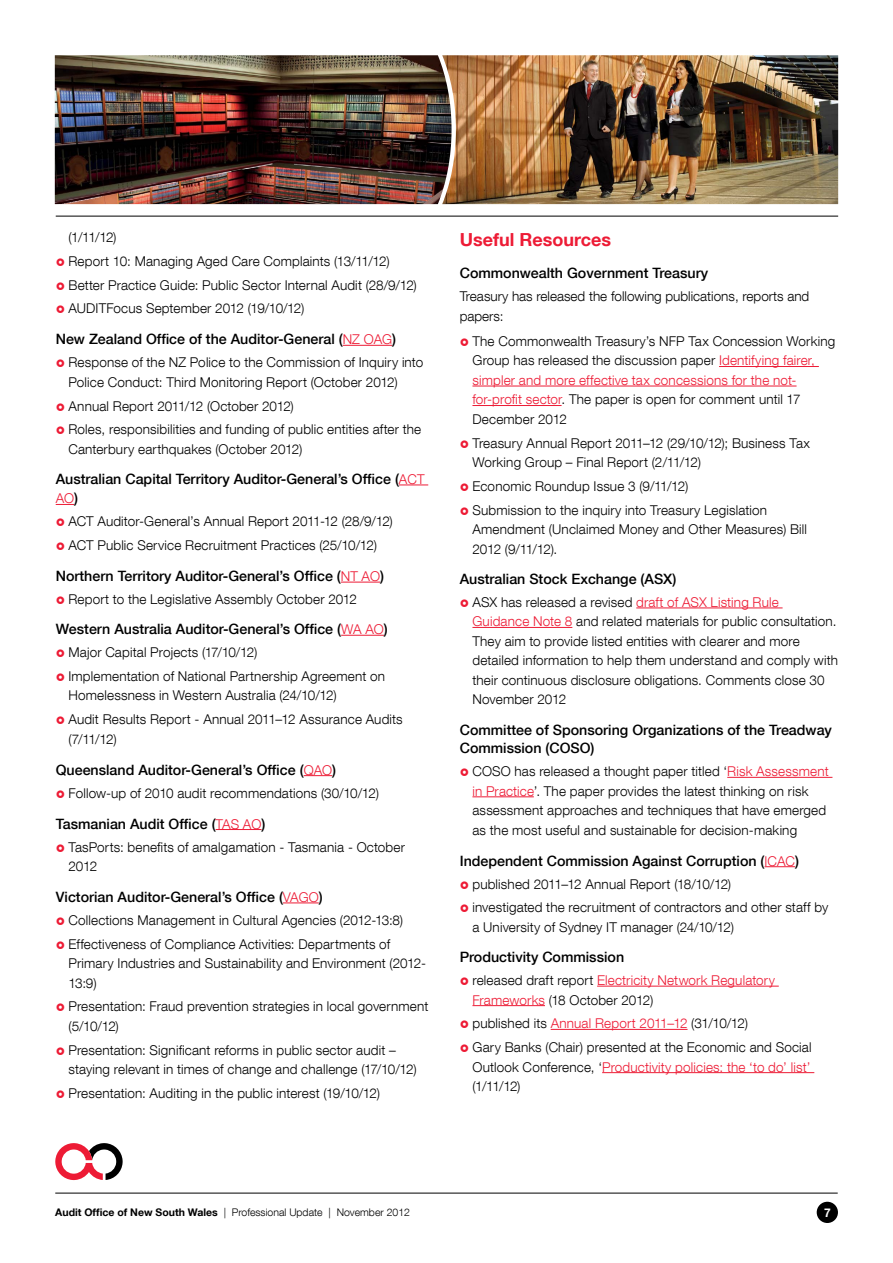
<style>
.page{position:relative;width:893px;height:1263px;background:#fff}
.page>*{position:absolute;margin:0;border:0;box-sizing:border-box;transform-origin:0 0}
.t1{font:700 18px "Helvetica Neue LT Com";color:#ed1b35}
.t2{font:500 14.25px/18.8px "Helvetica Neue LT Com";color:#000}
.t3{font:300 13.5px/19.5px "Helvetica Neue LT Com";letter-spacing:.01em;color:#000}
.t4{font:300 13.5px/19.5px "Helvetica Neue LT Com";letter-spacing:.01em;color:#ed1b35}
.t5{font:700 12px "Helvetica Neue LT Com";color:#fff}
.t6{font:300 10.5px "Helvetica Neue LT Com";color:#000}
.s1{font-weight:300;font-size:13.5px;color:#ed1b35}
.s2{color:#ed1b35}
.s3{font-weight:500;font-size:14.25px}
.s4{color:#000}
.s5{font-weight:700}
</style>
<div class="page">
<hr style="left:55px;top:1193px;width:783px;height:1px;background:#000">
<div style="left:817px;top:1202px;width:21px;height:21px;background:#000;border-radius:50%"></div>
<svg style="left:55px;top:1143px;width:68px;height:37px"></svg>
<img style="left:452px;top:55px;width:386px;height:149px">
<img style="left:55px;top:55px;width:397px;height:149px">
<hr style="left:56px;top:216px;width:782px;height:1px;background:#000">
<hr style="left:343px;top:345px;width:49px;height:1px;background:#ed1b35">
<svg style="left:399px;top:485px;width:29px;height:1px"></svg>
<svg style="left:56px;top:504px;width:18px;height:1px"></svg>
<hr style="left:341px;top:582px;width:39px;height:1px;background:#ed1b35">
<hr style="left:341px;top:635px;width:43px;height:1px;background:#ed1b35">
<svg style="left:304px;top:775px;width:28px;height:1px"></svg>
<hr style="left:216px;top:829px;width:45px;height:1px;background:#ed1b35">
<hr style="left:283px;top:902px;width:36px;height:1px;background:#ed1b35">
<hr style="left:719px;top:366px;width:100px;height:1px;background:#ed1b35">
<hr style="left:472px;top:386px;width:324px;height:1px;background:#ed1b35">
<hr style="left:472px;top:405px;width:90px;height:1px;background:#ed1b35">
<hr style="left:636px;top:608px;width:147px;height:1px;background:#ed1b35">
<hr style="left:472px;top:627px;width:100px;height:1px;background:#ed1b35">
<hr style="left:727px;top:777px;width:105px;height:1px;background:#ed1b35">
<hr style="left:472px;top:796px;width:62px;height:1px;background:#ed1b35">
<hr style="left:765px;top:866px;width:30px;height:1px;background:#ed1b35">
<hr style="left:597px;top:986px;width:182px;height:1px;background:#ed1b35">
<hr style="left:472px;top:1005px;width:73px;height:1px;background:#ed1b35">
<hr style="left:551px;top:1029px;width:136px;height:1px;background:#ed1b35">
<hr style="left:602px;top:1072px;width:212px;height:1px;background:#ed1b35">
<p class="t3" style="left:68px;top:225px;width:350px;line-height:23.7px">(1/11/12)<br>Report 10: Managing Aged Care Complaints (13/11/12)<br>Better Practice Guide: Public Sector Internal Audit (28/9/12)<br>AUDITFocus September 2012 (19/10/12)</p>
<p class="t2" style="left:56px;top:330px;width:342px">New Zealand Office of the Auditor-General (<span class="s1">NZ OAG</span>)</p>
<p class="t3" style="left:68px;top:352px;width:356px">Response of the NZ Police to the Commission of Inquiry into<br>Police Conduct: Third Monitoring Report (October 2012)</p>
<p class="t3" style="left:68px;top:394px;width:354px;line-height:23.7px">Annual Report 2011/12 (October 2012)<br>Roles, responsibilities and funding of public entities after the</p>
<p class="t3" style="left:68px;top:439px;width:235px">Canterbury earthquakes (October 2012)</p>
<p class="t2" style="left:56px;top:469px;width:370px">Australian Capital Territory Auditor-General’s Office (<span class="s1">ACT</span></p>
<p class="t3" style="left:68px;top:487px;width:326px;line-height:23.4px;text-indent:-13px"><span class="s2">AO</span><span class="s3">)<br></span>ACT Auditor-General’s Annual Report 2011-12 (28/9/12)<br>ACT Public Service Recruitment Practices (25/10/12)</p>
<p class="t2" style="left:56px;top:566px;width:330px">Northern Territory Auditor-General’s Office (<span class="s1">NT AO</span>)</p>
<p class="t3" style="left:68px;top:589px;width:290px">Report to the Legislative Assembly October 2012</p>
<p class="t2" style="left:56px;top:620px;width:334px">Western Australia Auditor-General’s Office (<span class="s1">WA AO</span>)</p>
<p class="t3" style="left:68px;top:640px;width:318px;line-height:23.7px">Major Capital Projects (17/10/12)<br>Implementation of National Partnership Agreement on</p>
<p class="t3" style="left:68px;top:683px;width:336px;line-height:23.7px">Homelessness in Western Australia (24/10/12)<br>Audit Results Report - Annual 2011–12 Assurance Audits</p>
<p class="t3" style="left:68px;top:729px;width:50px">(7/11/12)</p>
<p class="t2" style="left:56px;top:760px;width:282px">Queensland Auditor-General’s Office (<span class="s1">QAO</span>)</p>
<p class="t3" style="left:68px;top:783px;width:312px">Follow-up of 2010 audit recommendations (30/10/12)</p>
<p class="t2" style="left:56px;top:814px;width:211px">Tasmanian Audit Office (<span class="s1">TAS AO</span>)</p>
<p class="t3" style="left:68px;top:837px;width:338px">TasPorts: benefits of amalgamation - Tasmania - October<br>2012</p>
<p class="t2" style="left:56px;top:887px;width:268px">Victorian Auditor-General’s Office (<span class="s1">VAGO</span>)</p>
<p class="t3" style="left:68px;top:908px;width:336px;line-height:23.7px">Collections Management in Cultural Agencies (2012-13:8)<br>Effectiveness of Compliance Activities: Departments of</p>
<p class="t3" style="left:68px;top:953px;width:359px">Primary Industries and Sustainability and Environment (2012-<br>13:9)</p>
<p class="t3" style="left:68px;top:996px;width:361px">Presentation: Fraud prevention strategies in local government (5/10/12)</p>
<p class="t3" style="left:68px;top:1040px;width:350px">Presentation: Significant reforms in public sector audit – staying relevant in times of change and challenge (17/10/12)</p>
<p class="t3" style="left:68px;top:1083px;width:313px">Presentation: Auditing in the public interest (19/10/12)</p>
<h1 class="t1" style="left:460px;top:228px;width:153px">Useful Resources</h1>
<p class="t2" style="left:460px;top:263px;width:250px">Commonwealth Government Treasury</p>
<p class="t3" style="left:460px;top:286px;width:351px">Treasury has released the following publications, reports and papers:</p>
<p class="t3" style="left:472px;top:331px;width:364px">The Commonwealth Treasury’s NFP Tax Concession Working Group has released the discussion paper <span class="s2">Identifying fairer, simpler and more effective tax concessions for the not&shy;for-profit sector</span>. The paper is open for comment until 17<br>December 2012</p>
<p class="t3" style="left:472px;top:433px;width:339px">Treasury Annual Report 2011–12 (29/10/12); Business Tax<br>Working Group – Final Report (2/11/12)</p>
<p class="t3" style="left:472px;top:474px;width:296px;line-height:23.7px">Economic Roundup Issue 3 (9/11/12)<br>Submission to the inquiry into Treasury Legislation</p>
<p class="t3" style="left:472px;top:519px;width:336px">Amendment (Unclaimed Money and Other Measures) Bill<br>2012 (9/11/12).</p>
<p class="t2" style="left:460px;top:569px;width:218px">Australian Stock Exchange (ASX)</p>
<p class="t3" style="left:472px;top:592px;width:367px">ASX has released a revised <span class="s2">draft of ASX Listing Rule Guidance Note 8</span> and related materials for public consultation.<br>They aim to provide listed entities with clearer and more detailed information to help them understand and comply with their continuous disclosure obligations. Comments close 30<br>November 2012</p>
<p class="t2" style="left:460px;top:720px;width:374px">Committee of Sponsoring Organizations of the Treadway<br>Commission (COSO)</p>
<p class="t3" style="left:472px;top:761px;width:358px">COSO has released a thought paper titled ‘<span class="s2">Risk Assessment in Practice</span>’. The paper provides the latest thinking on risk assessment approaches and techniques that have emerged as the most useful and sustainable for decision-making</p>
<p class="t2" style="left:460px;top:851px;width:341px">Independent Commission Against Corruption (<span class="s1">ICAC</span>)</p>
<p class="t3" style="left:472px;top:872px;width:357px;line-height:23.7px">published 2011–12 Annual Report (18/10/12)<br>investigated the recruitment of contractors and other staff by</p>
<p class="t3" style="left:472px;top:917px;width:263px">a University of Sydney IT manager (24/10/12)</p>
<p class="t2" style="left:460px;top:947px;width:166px">Productivity Commission</p>
<p class="t4" style="left:472px;top:970px;width:304px"><span class="s4">released draft report</span> Electricity Network Regulatory<br>Frameworks <span class="s4">(18 October 2012)</span></p>
<p class="t3" style="left:472px;top:1011px;width:341px;line-height:23.7px">published its <span class="s2">Annual Report 2011–12</span> (31/10/12)<br>Gary Banks (Chair) presented at the Economic and Social</p>
<p class="t4" style="left:472px;top:1057px;width:340px"><span class="s4">Outlook Conference, ‘</span>Productivity policies: the ‘to do’ list’ <span class="s4">(1/11/12)</span></p>
<p class="t6" style="left:55px;top:1206px;width:356px"><span class="s5">Audit Office of New South Wales</span> | Professional Update | November 2012</p>
<p class="t5" style="left:824px;top:1205px;width:8px">7</p>
</div>
